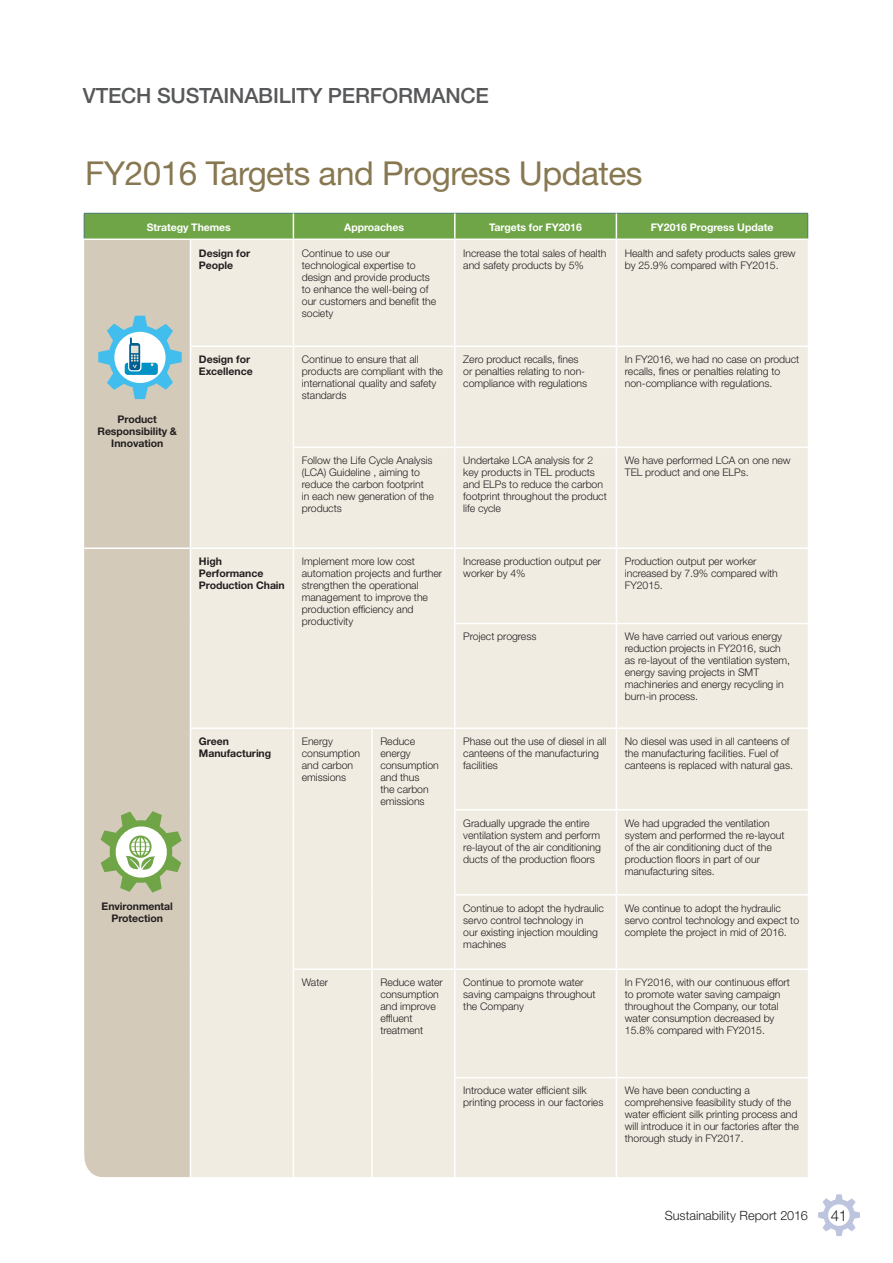
<style>
.page{position:relative;width:893px;height:1263px;background:#fff}
.page>*{position:absolute;margin:0;border:0;box-sizing:border-box;transform-origin:0 0}
.t1{font:33px "Helvetica Neue";letter-spacing:-.015em;color:#887851}
.t2{font:500 21px "Helvetica Neue";letter-spacing:-.01em;color:#57585a}
.t3{font:300 15px "Helvetica Neue";color:#231f20}
.t4{font:300 12.75px "Helvetica Neue";color:#231f20}
.t5{font:300 10.5px/12px "Helvetica Neue";letter-spacing:-.005em;color:#231f20}
.t6{font:700 10.5px/12px "Helvetica Neue";letter-spacing:-.005em;color:#231f20}
.t7{font:700 10.5px "Helvetica Neue";letter-spacing:-.005em;color:#fff}
</style>
<div class="page">
<svg style="left:818px;top:1194px;width:42px;height:42px"></svg>
<div style="left:84px;top:240px;width:106px;height:937px;background:#d3caba"></div>
<div style="left:191px;top:240px;width:617px;height:937px;background:#f1ece2"></div>
<svg style="left:84px;top:213px;width:724px;height:26px;background:#71a54d"></svg>
<hr style="left:293px;top:240px;width:1px;height:105px;background:#fff">
<hr style="left:454px;top:240px;width:2px;height:105px;background:#fff">
<hr style="left:616px;top:240px;width:1px;height:105px;background:#fff">
<hr style="left:190px;top:345px;width:103px;height:2px;background:#fff">
<hr style="left:293px;top:345px;width:79px;height:2px;background:#fff">
<hr style="left:293px;top:347px;width:1px;height:100px;background:#fff">
<hr style="left:372px;top:345px;width:83px;height:2px;background:#fff">
<hr style="left:455px;top:345px;width:161px;height:2px;background:#fff">
<hr style="left:454px;top:347px;width:2px;height:100px;background:#fff">
<hr style="left:616px;top:345px;width:192px;height:2px;background:#fff">
<hr style="left:616px;top:347px;width:1px;height:100px;background:#fff">
<hr style="left:293px;top:447px;width:79px;height:1px;background:#fff">
<hr style="left:293px;top:448px;width:1px;height:99px;background:#fff">
<hr style="left:372px;top:447px;width:83px;height:1px;background:#fff">
<hr style="left:455px;top:447px;width:161px;height:1px;background:#fff">
<hr style="left:454px;top:448px;width:2px;height:99px;background:#fff">
<hr style="left:616px;top:447px;width:192px;height:1px;background:#fff">
<hr style="left:616px;top:448px;width:1px;height:99px;background:#fff">
<hr style="left:84px;top:547px;width:106px;height:2px;background:#fff">
<hr style="left:190px;top:547px;width:103px;height:2px;background:#fff">
<hr style="left:293px;top:547px;width:79px;height:2px;background:#fff">
<hr style="left:293px;top:549px;width:1px;height:74px;background:#fff">
<hr style="left:372px;top:547px;width:83px;height:2px;background:#fff">
<hr style="left:455px;top:547px;width:161px;height:2px;background:#fff">
<hr style="left:454px;top:549px;width:2px;height:74px;background:#fff">
<hr style="left:616px;top:547px;width:192px;height:2px;background:#fff">
<hr style="left:616px;top:549px;width:1px;height:74px;background:#fff">
<hr style="left:293px;top:623px;width:1px;height:104px;background:#fff">
<hr style="left:454px;top:623px;width:162px;height:1px;background:#fff">
<hr style="left:454px;top:624px;width:2px;height:103px;background:#fff">
<hr style="left:616px;top:623px;width:192px;height:1px;background:#fff">
<hr style="left:616px;top:624px;width:1px;height:103px;background:#fff">
<hr style="left:190px;top:727px;width:103px;height:2px;background:#fff">
<hr style="left:293px;top:727px;width:79px;height:2px;background:#fff">
<hr style="left:293px;top:729px;width:1px;height:81px;background:#fff">
<hr style="left:372px;top:727px;width:83px;height:2px;background:#fff">
<hr style="left:371px;top:729px;width:2px;height:81px;background:#fff">
<hr style="left:455px;top:727px;width:161px;height:2px;background:#fff">
<hr style="left:454px;top:729px;width:2px;height:80px;background:#fff">
<hr style="left:616px;top:727px;width:192px;height:2px;background:#fff">
<hr style="left:616px;top:729px;width:1px;height:80px;background:#fff">
<hr style="left:293px;top:810px;width:1px;height:85px;background:#fff">
<hr style="left:371px;top:810px;width:2px;height:85px;background:#fff">
<hr style="left:454px;top:809px;width:162px;height:1px;background:#fff">
<hr style="left:454px;top:810px;width:2px;height:84px;background:#fff">
<hr style="left:616px;top:809px;width:192px;height:1px;background:#fff">
<hr style="left:616px;top:810px;width:1px;height:84px;background:#fff">
<hr style="left:293px;top:895px;width:1px;height:73px;background:#fff">
<hr style="left:371px;top:895px;width:2px;height:73px;background:#fff">
<hr style="left:454px;top:894px;width:162px;height:1px;background:#fff">
<hr style="left:454px;top:895px;width:2px;height:73px;background:#fff">
<hr style="left:616px;top:894px;width:192px;height:1px;background:#fff">
<hr style="left:616px;top:895px;width:1px;height:73px;background:#fff">
<hr style="left:293px;top:968px;width:79px;height:2px;background:#fff">
<hr style="left:293px;top:970px;width:1px;height:108px;background:#fff">
<hr style="left:372px;top:968px;width:83px;height:2px;background:#fff">
<hr style="left:371px;top:970px;width:2px;height:108px;background:#fff">
<hr style="left:455px;top:968px;width:161px;height:2px;background:#fff">
<hr style="left:454px;top:970px;width:2px;height:107px;background:#fff">
<hr style="left:616px;top:968px;width:192px;height:2px;background:#fff">
<hr style="left:616px;top:970px;width:1px;height:107px;background:#fff">
<hr style="left:293px;top:1078px;width:1px;height:99px;background:#fff">
<hr style="left:371px;top:1078px;width:2px;height:99px;background:#fff">
<hr style="left:454px;top:1077px;width:162px;height:1px;background:#fff">
<hr style="left:454px;top:1078px;width:2px;height:99px;background:#fff">
<hr style="left:616px;top:1077px;width:192px;height:1px;background:#fff">
<hr style="left:616px;top:1078px;width:1px;height:99px;background:#fff">
<svg style="left:98px;top:316px;width:84px;height:83px"></svg>
<svg style="left:101px;top:811px;width:81px;height:81px"></svg>
<svg style="left:84px;top:1149px;width:20px;height:28px"></svg>
<h2 class="t2" style="left:83px;top:83px;width:407px">VTECH SUSTAINABILITY PERFORMANCE</h2>
<h1 class="t1" style="left:85px;top:154px;width:559px">FY2016 Targets and Progress Updates</h1>
<p class="t7" style="left:147px;top:221px;width:86px">Strategy Themes</p>
<p class="t7" style="left:344px;top:221px;width:61px">Approaches</p>
<p class="t7" style="left:489px;top:221px;width:94px">Targets for FY2016</p>
<p class="t7" style="left:651px;top:221px;width:124px">FY2016 Progress Update</p>
<p class="t6" style="left:97px;top:413px;width:81px;text-align:center">Product<br>Responsibility &amp;<br>Innovation</p>
<p class="t6" style="left:102px;top:900px;width:73px;text-align:center">Environmental<br>Protection</p>
<p class="t6" style="left:199px;top:247px;width:53px">Design for<br>People</p>
<p class="t5" style="left:302px;top:247px;width:136px">Continue to use our technological expertise to design and provide products to enhance the well-being of our customers and benefit the society</p>
<p class="t5" style="left:463px;top:247px;width:145px">Increase the total sales of health and safety products by 5%</p>
<p class="t5" style="left:625px;top:247px;width:172px">Health and safety products sales grew by 25.9% compared with FY2015.</p>
<p class="t6" style="left:199px;top:353px;width:55px">Design for<br>Excellence</p>
<p class="t5" style="left:302px;top:353px;width:143px">Continue to ensure that all products are compliant with the international quality and safety standards</p>
<p class="t5" style="left:463px;top:353px;width:125px">Zero product recalls, fines or penalties relating to non&shy;compliance with regulations</p>
<p class="t5" style="left:625px;top:353px;width:176px">In FY2016, we had no case on product recalls, fines or penalties relating to non-compliance with regulations.</p>
<p class="t5" style="left:302px;top:454px;width:133px">Follow the Life Cycle Analysis (LCA) Guideline , aiming to reduce the carbon footprint in each new generation of the products</p>
<p class="t5" style="left:463px;top:454px;width:145px">Undertake LCA analysis for 2 key products in TEL products and ELPs to reduce the carbon footprint throughout the product life cycle</p>
<p class="t5" style="left:625px;top:454px;width:167px">We have performed LCA on one new<br>TEL product and one ELPs.</p>
<p class="t6" style="left:199px;top:555px;width:87px">High<br>Performance<br>Production Chain</p>
<p class="t5" style="left:302px;top:555px;width:142px">Implement more low cost automation projects and further strengthen the operational management to improve the production efficiency and productivity</p>
<p class="t5" style="left:463px;top:555px;width:139px">Increase production output per worker by 4%</p>
<p class="t5" style="left:625px;top:555px;width:155px">Production output per worker increased by 7.9% compared with<br>FY2015.</p>
<p class="t5" style="left:463px;top:630px;width:75px">Project progress</p>
<p class="t5" style="left:625px;top:630px;width:167px">We have carried out various energy reduction projects in FY2016, such as re-layout of the ventilation system, energy saving projects in SMT machineries and energy recycling in burn-in process.</p>
<p class="t6" style="left:199px;top:735px;width:74px">Green<br>Manufacturing</p>
<p class="t5" style="left:302px;top:735px;width:60px">Energy consumption and carbon emissions</p>
<p class="t5" style="left:380px;top:735px;width:60px">Reduce energy consumption and thus<br>the carbon emissions</p>
<p class="t5" style="left:463px;top:735px;width:145px">Phase out the use of diesel in all canteens of the manufacturing facilities</p>
<p class="t5" style="left:625px;top:735px;width:170px">No diesel was used in all canteens of the manufacturing facilities. Fuel of canteens is replaced with natural gas.</p>
<p class="t5" style="left:463px;top:816px;width:139px">Gradually upgrade the entire ventilation system and perform re-layout of the air conditioning ducts of the production floors</p>
<p class="t5" style="left:625px;top:816px;width:161px">We had upgraded the ventilation system and performed the re-layout of the air conditioning duct of the production floors in part of our manufacturing sites.</p>
<p class="t5" style="left:463px;top:902px;width:142px">Continue to adopt the hydraulic servo control technology in<br>our existing injection moulding machines</p>
<p class="t5" style="left:625px;top:902px;width:176px">We continue to adopt the hydraulic servo control technology and expect to complete the project in mid of 2016.</p>
<p class="t5" style="left:302px;top:976px;width:28px">Water</p>
<p class="t5" style="left:380px;top:976px;width:64px">Reduce water consumption and improve effluent treatment</p>
<p class="t5" style="left:463px;top:976px;width:134px">Continue to promote water saving campaigns throughout the Company</p>
<p class="t5" style="left:625px;top:976px;width:166px">In FY2016, with our continuous effort to promote water saving campaign throughout the Company, our total water consumption decreased by 15.8% compared with FY2015.</p>
<p class="t5" style="left:463px;top:1084px;width:142px">Introduce water efficient silk printing process in our factories</p>
<p class="t5" style="left:625px;top:1084px;width:175px">We have been conducting a comprehensive feasibility study of the water efficient silk printing process and will introduce it in our factories after the thorough study in FY2017.</p>
<p class="t4" style="left:665px;top:1208px;width:145px">Sustainability Report 2016</p>
<h3 class="t3" style="left:831px;top:1206px;width:18px">41</h3>
</div>
